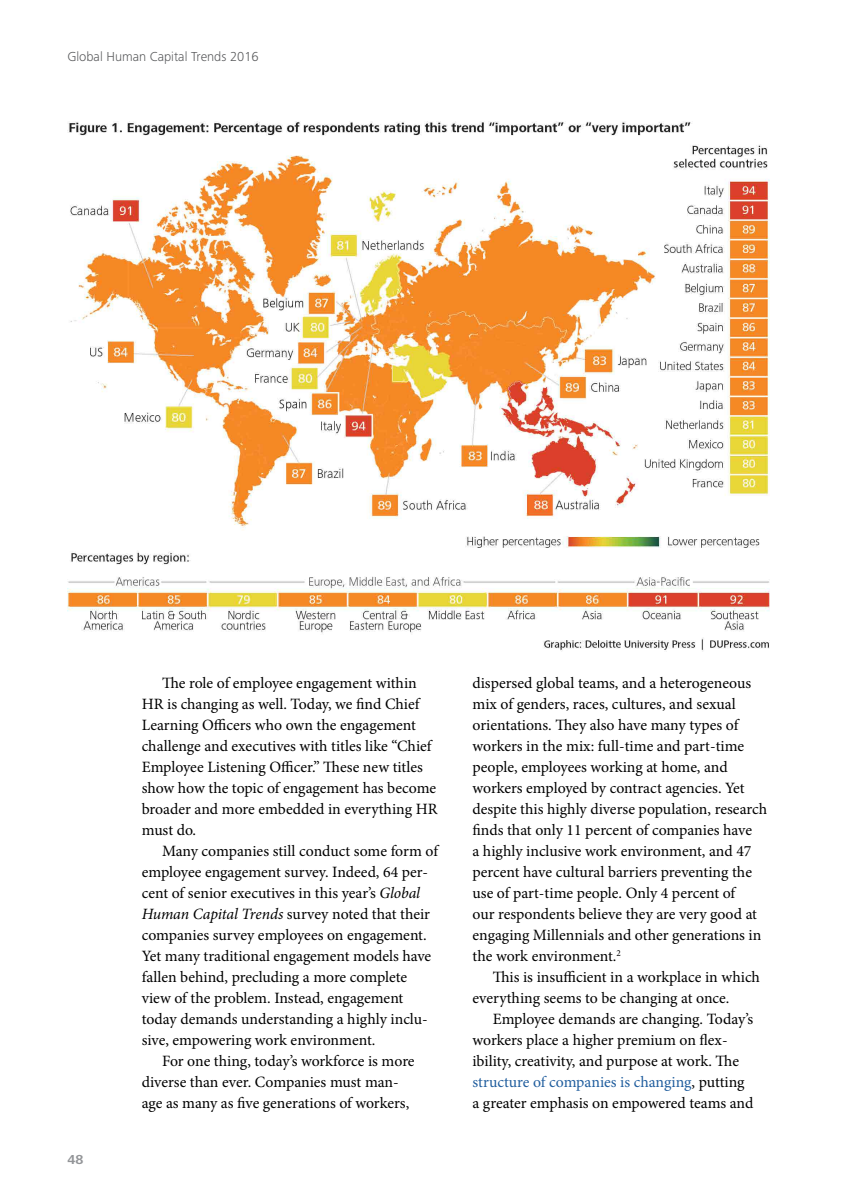
<style>
.page{position:relative;width:864px;height:1188px;background:#fff}
.page>*{position:absolute;margin:0;border:0;box-sizing:border-box;transform-origin:0 0}
.t1{font:15.75px/21px "Minion Pro";letter-spacing:-.005em;color:#000}
.t2{font:300 13.5px "Frutiger Next Pro";color:#58595b}
.t3{font:700 13.5px "Frutiger Next Pro";color:#939598}
.s1{font-style:italic}
.s2{color:#215e9e}
</style>
<div class="page">
<img style="left:68px;top:121px;width:702px;height:530px">
<p class="t2" style="left:68px;top:49px;width:193px">Global Human Capital Trends 2016</p>
<p class="t3" style="left:68px;top:1152px;width:17px">48</p>
<p class="t1" style="left:142px;top:673px;width:297px;text-indent:20px">The role of employee engagement within HR is changing as well. Today, we find Chief Learning Officers who own the engagement challenge and executives with titles like “Chief Employee Listening Officer.” These new titles show how the topic of engagement has become broader and more embedded in everything HR must do.</p>
<p class="t1" style="left:142px;top:841px;width:298px;text-indent:20px">Many companies still conduct some form of employee engagement survey. Indeed, 64 per&shy;cent of senior executives in this year’s <span class="s1">Global Human Capital Trends</span> survey noted that their companies survey employees on engagement.<br>Yet many traditional engagement models have fallen behind, precluding a more complete view of the problem. Instead, engagement today demands understanding a highly inclu&shy;sive, empowering work environment.</p>
<p class="t1" style="left:142px;top:1050px;width:274px;text-indent:20px">For one thing, today’s workforce is more diverse than ever. Companies must man&shy;age as many as five generations of workers,</p>
<p class="t1" style="left:472px;top:672px;width:296px">dispersed global teams, and a heterogeneous mix of genders, races, cultures, and sexual orientations. They also have many types of workers in the mix: full-time and part-time people, employees working at home, and workers employed by contract agencies. Yet despite this highly diverse population, research finds that only 11 percent of companies have<br>a highly inclusive work environment, and 47 percent have cultural barriers preventing the use of part-time people. Only 4 percent of<br>our respondents believe they are very good at engaging Millennials and other generations in the work environment.<sup>2</sup></p>
<p class="t1" style="left:472px;top:967px;width:289px;text-indent:20px">This is insufficient in a workplace in which everything seems to be changing at once.</p>
<p class="t1" style="left:472px;top:1009px;width:282px;text-indent:20px">Employee demands are changing. Today’s workers place a higher premium on flex&shy;ibility, creativity, and purpose at work. The <span class="s2">structure of companies is changing</span>, putting a greater emphasis on empowered teams and</p>
</div>
